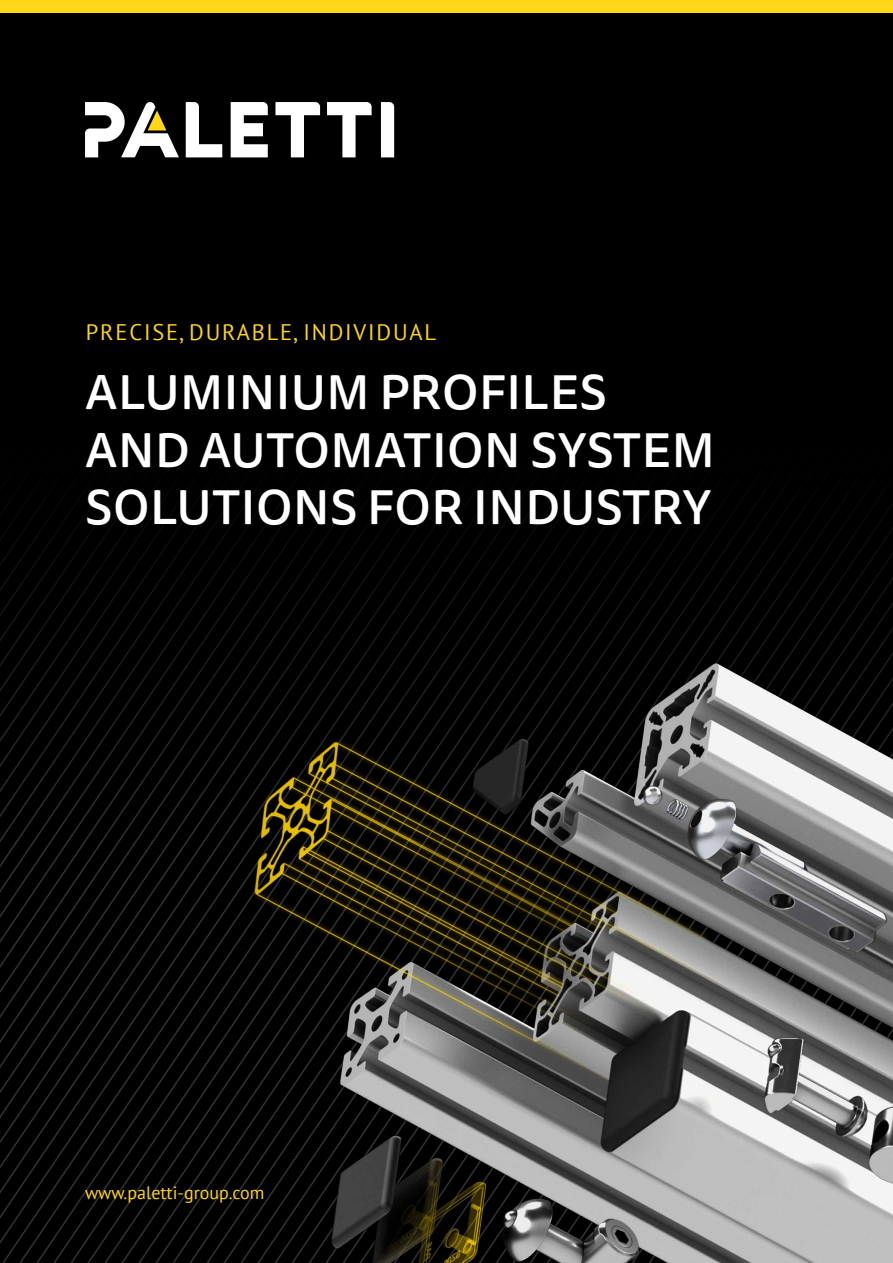
<style>
.page{position:relative;width:893px;height:1263px;background:#fff}
.page>*{position:absolute;margin:0;border:0;box-sizing:border-box;transform-origin:0 0}
.t1{font:500 48px/57.6px "Tisa Sans Pro";letter-spacing:.01em;color:#fff}
.t2{font:22.5px "PT Sans";letter-spacing:.08em;color:#ffd618}
.t3{font:18px "PT Sans";color:#ffd618}
</style>
<div class="page">
<div style="left:0;top:13px;width:893px;height:1250px;background:#000"></div>
<svg style="left:582px;top:528px;width:311px;height:93px"></svg>
<svg style="left:0;top:529px;width:469px;height:734px"></svg>
<div style="left:0;top:0;width:893px;height:13px;background:#ffd618"></div>
<svg style="left:186px;top:102px;width:36px;height:55px"></svg>
<svg style="left:231px;top:102px;width:37px;height:55px"></svg>
<svg style="left:275px;top:102px;width:45px;height:55px"></svg>
<svg style="left:327px;top:102px;width:45px;height:55px"></svg>
<svg style="left:381px;top:102px;width:13px;height:55px"></svg>
<svg style="left:85px;top:102px;width:94px;height:55px"></svg>
<img style="left:164px;top:621px;width:729px;height:642px">
<p class="t2" style="left:86px;top:317px;width:352px">PRECISE, DURABLE, INDIVIDUAL</p>
<p class="t1" style="left:85px;top:364px;width:631px">ALUMINIUM PROFILES<br>AND AUTOMATION SYSTEM<br>SOLUTIONS FOR INDUSTRY</p>
<p class="t3" style="left:85px;top:1181px;width:181px">www.paletti-group.com</p>
</div>
